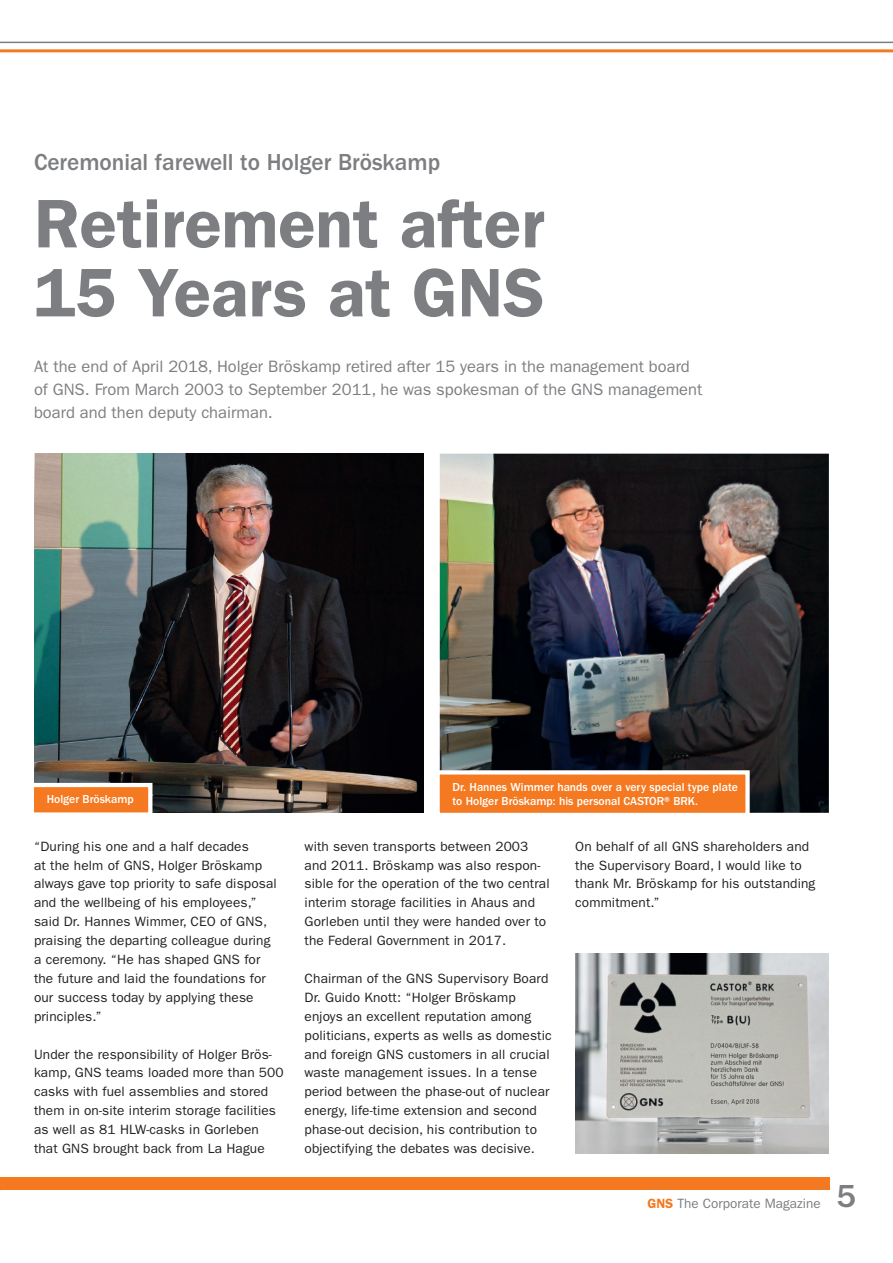
<style>
.page{position:relative;width:893px;height:1263px;background:#fff}
.page>*{position:absolute;margin:0;border:0;box-sizing:border-box;transform-origin:0 0}
.t1{font:600 69px/69px "Franklin Gothic";color:#7c7e81}
.t2{font:500 33px "Franklin Gothic";color:#7c7e81}
.t3{font:500 24px "Franklin Gothic";color:#7c7e81}
.t4{font:16.5px/23.1px "Franklin Gothic";color:#7c7e81}
.t5{font:13.5px/18.9px "Franklin Gothic";letter-spacing:.01em;color:#231f20}
.t6{font:13.5px "Franklin Gothic";color:#7c7e81}
.t7{font:500 12px/13.5px "Franklin Gothic";color:#fff}
.s1{font-weight:600;color:#f47921}
</style>
<div class="page">
<div style="left:0;top:1177px;width:829px;height:13px;background:#f47921"></div>
<hr style="left:0;top:42px;width:893px;height:1px;background:#7c7e81">
<hr style="left:0;top:49px;width:893px;height:3px;background:#f47921">
<img style="left:34px;top:454px;width:389px;height:359px">
<img style="left:440px;top:454px;width:389px;height:359px">
<img style="left:575px;top:953px;width:254px;height:200px">
<svg style="left:34px;top:781px;width:121px;height:32px;background:#e68b4a"></svg>
<svg style="left:439px;top:768px;width:313px;height:45px;background:#e8823a"></svg>
<h3 class="t3" style="left:34px;top:149px;width:408px">Ceremonial farewell to Holger Bröskamp</h3>
<h1 class="t1" style="left:34px;top:189px;width:512px">Retirement after<br>15 Years at GNS</h1>
<p class="t4" style="left:34px;top:354px;width:670px">At the end of April 2018, Holger Bröskamp retired after 15 years in the management board of GNS. From March 2003 to September 2011, he was spokesman of the GNS management board and then deputy chairman.</p>
<p class="t7" style="left:47px;top:792px;width:89px">Holger Bröskamp</p>
<p class="t7" style="left:452px;top:781px;width:287px">Dr. Hannes Wimmer hands over a very special type plate to Holger Bröskamp: his personal CASTOR® BRK.</p>
<p class="t5" style="left:34px;top:837px;width:244px">“During his one and a half decades<br>at the helm of GNS, Holger Bröskamp always gave top priority to safe disposal and the wellbeing of his employees,” said Dr. Hannes Wimmer, CEO of GNS, praising the departing colleague during a ceremony. “He has shaped GNS for the future and laid the foundations for our success today by applying these principles.”</p>
<p class="t5" style="left:34px;top:1044px;width:251px">Under the responsibility of Holger Brös&shy;kamp, GNS teams loaded more than 500 casks with fuel assemblies and stored them in on-site interim storage facilities as well as 81 HLW-casks in Gorleben that GNS brought back from La Hague</p>
<p class="t5" style="left:305px;top:837px;width:247px">with seven transports between 2003 and 2011. Bröskamp was also respon&shy;sible for the operation of the two central interim storage facilities in Ahaus and Gorleben until they were handed over to the Federal Government in 2017.</p>
<p class="t5" style="left:305px;top:969px;width:249px">Chairman of the GNS Supervisory Board Dr. Guido Knott: “Holger Bröskamp enjoys an excellent reputation among politicians, experts as wells as domestic and foreign GNS customers in all crucial waste management issues. In a tense period between the phase-out of nuclear energy, life-time extension and second phase-out decision, his contribution to objectifying the debates was decisive.</p>
<p class="t5" style="left:575px;top:837px;width:242px">On behalf of all GNS shareholders and the Supervisory Board, I would like to thank Mr. Bröskamp for his outstanding commitment.”</p>
<p class="t6" style="left:647px;top:1195px;width:175px"><span class="s1">GNS</span> The Corporate Magazine</p>
<h2 class="t2" style="left:837px;top:1178px;width:21px">5</h2>
</div>
